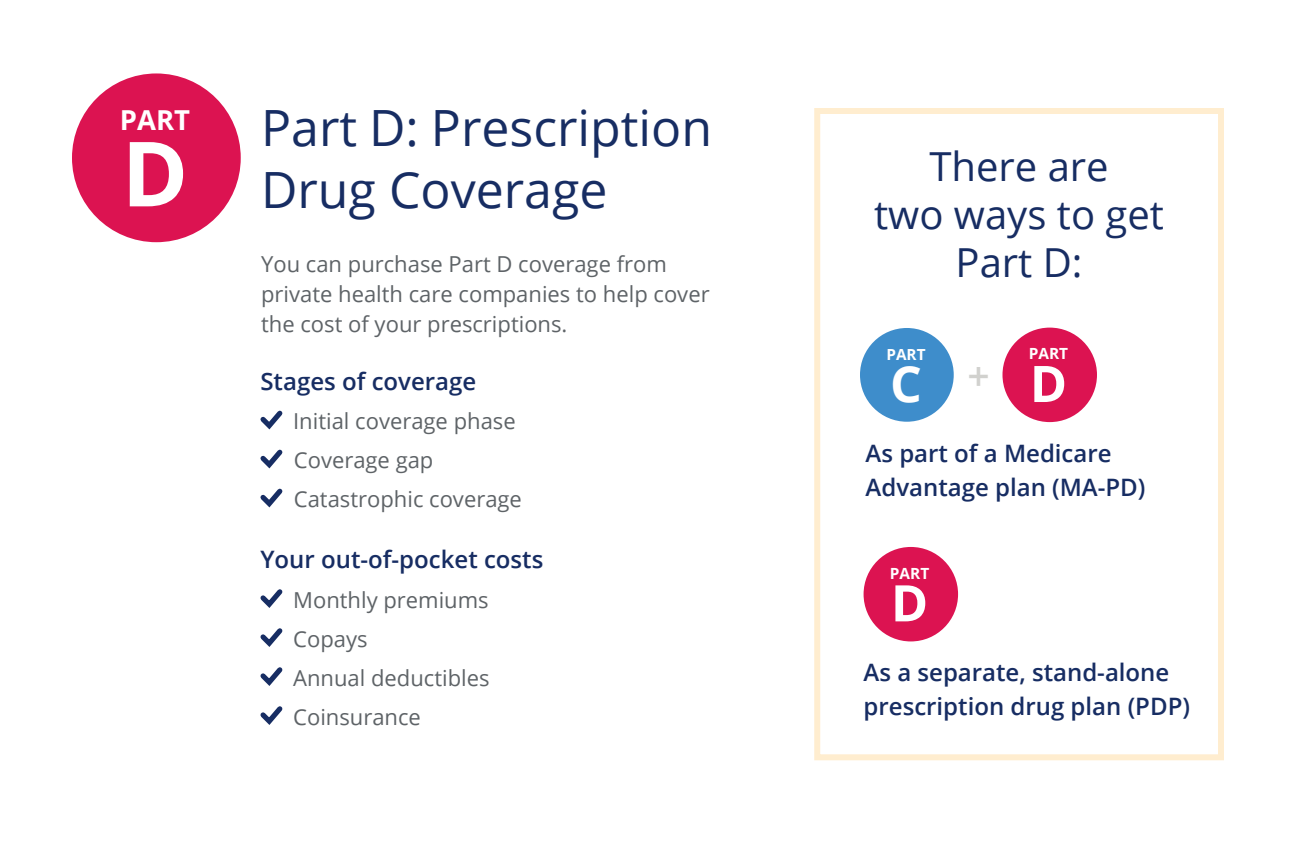
<style>
.page{position:relative;width:1296px;height:864px;background:#fff}
.page>*{position:absolute;margin:0;border:0;box-sizing:border-box;transform-origin:0 0}
.t1{font:700 90px "Open Sans";color:#fff}
.t2{font:700 50.4px "Open Sans";color:#fff}
.t3{font:50px/62px "Open Sans";color:#172d63}
.t4{font:700 50px "Open Sans";color:#fff}
.t5{font:40px/48px "Open Sans";color:#172d63;text-align:center}
.t6{font:600 39px "Open Sans";color:#d1d1ce}
.t7{font:700 27.6px "Open Sans";color:#fff}
.t8{font:600 24px/34px "Open Sans";color:#172d63}
.t9{font:22px/30px "Open Sans";color:#5e6367}
.t10{font:700 15.4px "Open Sans";color:#fff}
.t11{font:700 15.2px "Open Sans";color:#fff}
</style>
<div class="page">
<div style="left:814px;top:108px;width:410px;height:652px;border:6px solid #ffedcf"></div>
<div style="left:72px;top:73px;width:169px;height:169px;background:#dc1351;border-radius:50%"></div>
<div style="left:864px;top:547px;width:94px;height:94px;background:#dc1351;border-radius:50%"></div>
<div style="left:1002px;top:328px;width:95px;height:94px;background:#dc1351;border-radius:50%"></div>
<div style="left:860px;top:328px;width:94px;height:94px;background:#3e8dcb;border-radius:50%"></div>
<svg style="left:260px;top:410px;width:23px;height:20px"></svg>
<svg style="left:260px;top:449px;width:23px;height:20px"></svg>
<svg style="left:260px;top:488px;width:23px;height:20px"></svg>
<svg style="left:260px;top:589px;width:23px;height:19px"></svg>
<svg style="left:260px;top:628px;width:23px;height:19px"></svg>
<svg style="left:260px;top:667px;width:23px;height:19px"></svg>
<svg style="left:260px;top:706px;width:23px;height:19px"></svg>
<p class="t7" style="left:120px;top:101px;width:72px">PART</p>
<p class="t1" style="left:122px;top:110px;width:68px">D</p>
<p class="t3" style="left:261px;top:96px;width:452px">Part D: Prescription<br>Drug Coverage</p>
<p class="t9" style="left:261px;top:248px;width:450px">You can purchase Part D coverage from private health care companies to help cover the cost of your prescriptions.</p>
<p class="t5" style="left:874px;top:141px;width:291px">There are<br>two ways to get<br>Part D:</p>
<p class="t10" style="left:1029px;top:343px;width:41px">PART</p>
<p class="t2" style="left:1030px;top:348px;width:39px">D</p>
<p class="t11" style="left:886px;top:343px;width:41px">PART</p>
<p class="t8" style="left:260px;top:364px;width:217px">Stages of coverage</p>
<p class="t4" style="left:890px;top:348px;width:33px">C</p>
<p class="t6" style="left:968px;top:349px;width:24px">+</p>
<p class="t9" style="left:293px;top:406px;width:224px">Initial coverage phase</p>
<p class="t9" style="left:294px;top:445px;width:141px">Coverage gap</p>
<p class="t9" style="left:294px;top:484px;width:230px">Catastrophic coverage</p>
<p class="t8" style="left:866px;top:436px;width:281px">As part of a Medicare<br>Advantage plan (MA-PD)</p>
<p class="t8" style="left:260px;top:542px;width:284px">Your out-of-pocket costs</p>
<p class="t9" style="left:293px;top:584px;width:197px">Monthly premiums</p>
<p class="t9" style="left:293px;top:623px;width:76px">Copays</p>
<p class="t9" style="left:293px;top:662px;width:198px">Annual deductibles</p>
<p class="t9" style="left:293px;top:701px;width:129px">Coinsurance</p>
<p class="t10" style="left:890px;top:562px;width:41px">PART</p>
<p class="t2" style="left:891px;top:568px;width:39px">D</p>
<p class="t8" style="left:864px;top:655px;width:328px">As a separate, stand-alone prescription drug plan (PDP)</p>
</div>
